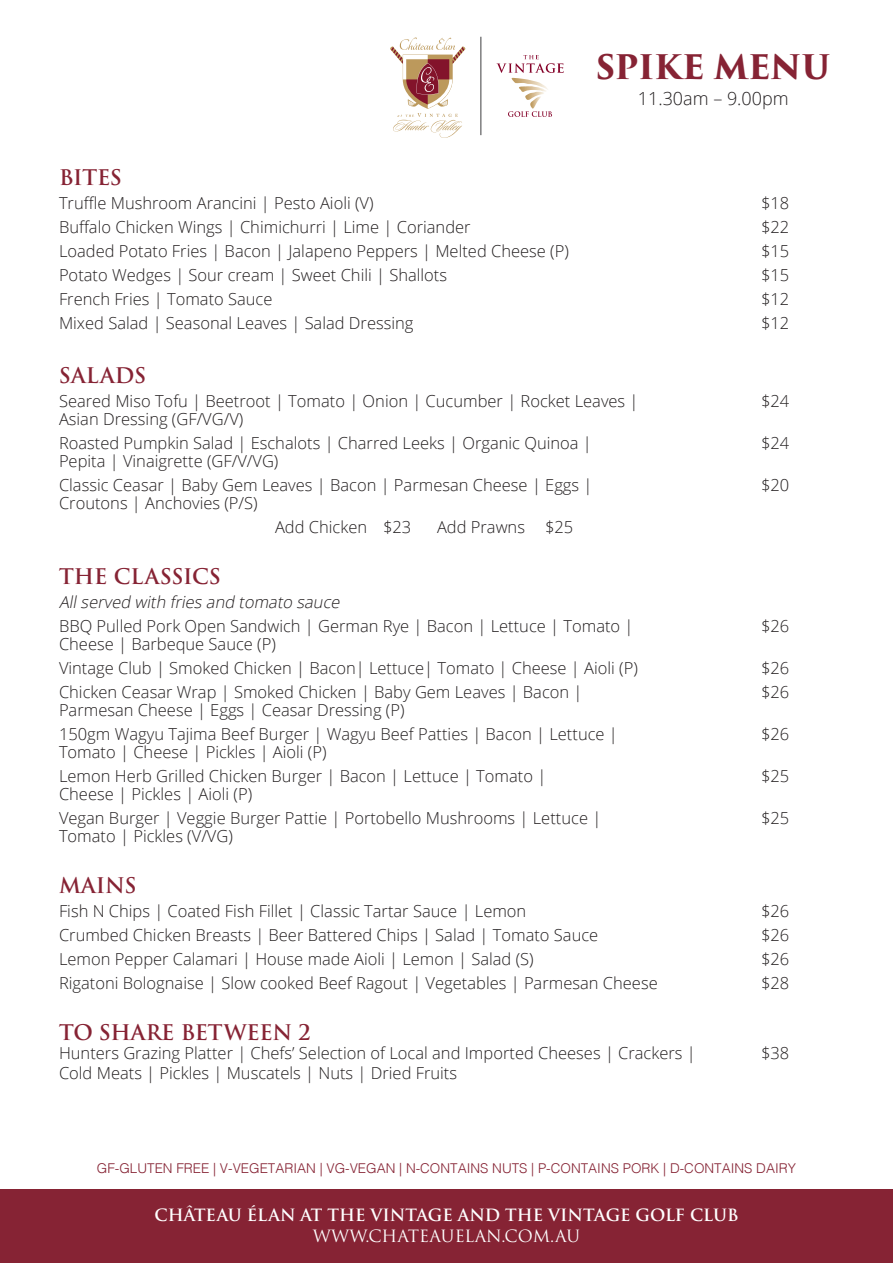
<style>
.page{position:relative;width:893px;height:1263px;background:#fff}
.page>*{position:absolute;margin:0;border:0;box-sizing:border-box;transform-origin:0 0}
.t1{font:700 33px "Trajan Pro 3";letter-spacing:-.01em;color:#862334}
.Original_Body{font:600 21px "Trajan Pro 3";color:#862334}
.t2{font:300 18px "Open Sans";color:#231f20}
.Original_Body-2{font:300 16.5px "Open Sans";color:#231f20}
.t3{font:600 16.5px "Trajan Pro 3";color:#fff}
.Original_Body-3{font:italic 300 16.5px "Open Sans";color:#231f20}
.t4{font:16.5px "Trajan Pro 3";color:#fff}
.Dish{font:300 13.5px "Helvetica";color:#862334}
</style>
<div class="page">
<svg style="left:390px;top:38px;width:75px;height:100px"></svg>
<svg style="left:496px;top:55px;width:68px;height:62px"></svg>
<hr style="left:481px;top:37px;width:1px;height:98px;background:#3e3e3f">
<div style="left:0;top:1189px;width:893px;height:74px;background:#862334"></div>
<p class="t1" style="left:596px;top:42px;width:236px">SPIKE MENU</p>
<p class="t2" style="left:638px;top:86px;width:152px">11.30am – 9.00pm</p>
<p class="Original_Body" style="left:59px;top:162px;width:64px">BITES</p>
<p class="Original_Body-2" style="left:59px;top:191px;width:316px">Truffle Mushroom Arancini | Pesto Aioli (V)</p>
<p class="Original_Body-2" style="left:761px;top:191px;width:30px">$18</p>
<p class="Original_Body-2" style="left:59px;top:215px;width:413px">Buffalo Chicken Wings | Chimichurri | Lime | Coriander</p>
<p class="Original_Body-2" style="left:761px;top:215px;width:30px">$22</p>
<p class="Original_Body-2" style="left:59px;top:239px;width:511px">Loaded Potato Fries | Bacon | Jalapeno Peppers | Melted Cheese (P)</p>
<p class="Original_Body-2" style="left:761px;top:239px;width:30px">$15</p>
<p class="Original_Body-2" style="left:59px;top:263px;width:390px">Potato Wedges | Sour cream | Sweet Chili | Shallots</p>
<p class="Original_Body-2" style="left:761px;top:263px;width:30px">$15</p>
<p class="Original_Body-2" style="left:59px;top:287px;width:215px">French Fries | Tomato Sauce</p>
<p class="Original_Body-2" style="left:761px;top:287px;width:30px">$12</p>
<p class="Original_Body-2" style="left:59px;top:311px;width:356px">Mixed Salad | Seasonal Leaves | Salad Dressing</p>
<p class="Original_Body-2" style="left:761px;top:311px;width:30px">$12</p>
<p class="Original_Body" style="left:59px;top:360px;width:89px">SALADS</p>
<p class="Original_Body-2" style="left:59px;top:389px;width:581px">Seared Miso Tofu | Beetroot | Tomato | Onion | Cucumber | Rocket Leaves |</p>
<p class="Original_Body-2" style="left:761px;top:389px;width:30px">$24</p>
<p class="Original_Body-2" style="left:59px;top:407px;width:186px">Asian Dressing (GF/VG/V)</p>
<p class="Original_Body-2" style="left:59px;top:431px;width:534px">Roasted Pumpkin Salad | Eschalots | Charred Leeks | Organic Quinoa |</p>
<p class="Original_Body-2" style="left:761px;top:431px;width:30px">$24</p>
<p class="Original_Body-2" style="left:59px;top:449px;width:221px">Pepita | Vinaigrette (GF/V/VG)</p>
<p class="Original_Body-2" style="left:59px;top:473px;width:535px">Classic Ceasar | Baby Gem Leaves | Bacon | Parmesan Cheese | Eggs |</p>
<p class="Original_Body-2" style="left:761px;top:473px;width:30px">$20</p>
<p class="Original_Body-2" style="left:59px;top:491px;width:200px">Croutons | Anchovies (P/S)</p>
<p class="Original_Body-2" style="left:275px;top:515px;width:138px">Add Chicken $23</p>
<p class="Original_Body-2" style="left:437px;top:515px;width:138px">Add Prawns $25</p>
<p class="Original_Body" style="left:59px;top:561px;width:163px">THE CLASSICS</p>
<p class="Original_Body-3" style="left:59px;top:590px;width:286px">Allserved with fries and tomato sauce</p>
<p class="Original_Body-2" style="left:59px;top:614px;width:576px">BBQ Pulled Pork Open Sandwich | German Rye | Bacon | Lettuce | Tomato |</p>
<p class="Original_Body-2" style="left:761px;top:614px;width:30px">$26</p>
<p class="Original_Body-2" style="left:59px;top:632px;width:218px">Cheese | Barbeque Sauce (P)</p>
<p class="Original_Body-2" style="left:59px;top:656px;width:580px">Vintage Club | Smoked Chicken | Bacon| Lettuce| Tomato | Cheese | Aioli (P)</p>
<p class="Original_Body-2" style="left:761px;top:656px;width:30px">$26</p>
<p class="Original_Body-2" style="left:59px;top:680px;width:525px">Chicken Ceasar Wrap | Smoked Chicken | Baby Gem Leaves | Bacon |</p>
<p class="Original_Body-2" style="left:761px;top:680px;width:30px">$26</p>
<p class="Original_Body-2" style="left:59px;top:698px;width:347px">Parmesan Cheese | Eggs | Ceasar Dressing (P)</p>
<p class="Original_Body-2" style="left:59px;top:722px;width:560px">150gm Wagyu Tajima Beef Burger | Wagyu Beef Patties | Bacon | Lettuce |</p>
<p class="Original_Body-2" style="left:761px;top:722px;width:30px">$26</p>
<p class="Original_Body-2" style="left:59px;top:740px;width:269px">Tomato | Cheese | Pickles | Aioli (P)</p>
<p class="Original_Body-2" style="left:59px;top:764px;width:489px">Lemon Herb Grilled Chicken Burger | Bacon | Lettuce | Tomato |</p>
<p class="Original_Body-2" style="left:761px;top:764px;width:30px">$25</p>
<p class="Original_Body-2" style="left:59px;top:782px;width:195px">Cheese | Pickles | Aioli (P)</p>
<p class="Original_Body-2" style="left:59px;top:806px;width:544px">Vegan Burger | Veggie Burger Pattie | Portobello Mushrooms | Lettuce |</p>
<p class="Original_Body-2" style="left:761px;top:806px;width:30px">$25</p>
<p class="Original_Body-2" style="left:59px;top:824px;width:175px">Tomato | Pickles (V/VG)</p>
<p class="Original_Body" style="left:59px;top:870px;width:79px">MAINS</p>
<p class="Original_Body-2" style="left:59px;top:899px;width:469px">Fish N Chips | Coated Fish Fillet | Classic Tartar Sauce | Lemon</p>
<p class="Original_Body-2" style="left:761px;top:899px;width:30px">$26</p>
<p class="Original_Body-2" style="left:59px;top:923px;width:541px">Crumbed Chicken Breasts | Beer Battered Chips | Salad | Tomato Sauce</p>
<p class="Original_Body-2" style="left:761px;top:923px;width:30px">$26</p>
<p class="Original_Body-2" style="left:59px;top:947px;width:476px">Lemon Pepper Calamari | House made Aioli | Lemon | Salad (S)</p>
<p class="Original_Body-2" style="left:761px;top:947px;width:30px">$26</p>
<p class="Original_Body-2" style="left:59px;top:971px;width:600px">Rigatoni Bolognaise | Slow cooked Beef Ragout | Vegetables | Parmesan Cheese</p>
<p class="Original_Body-2" style="left:761px;top:971px;width:30px">$28</p>
<p class="Original_Body" style="left:59px;top:1017px;width:253px">TO SHARE BETWEEN 2</p>
<p class="Original_Body-2" style="left:59px;top:1042px;width:638px">Hunters Grazing Platter | Chefs’ Selection of Local and Imported Cheeses | Crackers |</p>
<p class="Original_Body-2" style="left:761px;top:1042px;width:30px">$38</p>
<p class="Original_Body-2" style="left:59px;top:1061px;width:400px">Cold Meats | Pickles | Muscatels | Nuts | Dried Fruits</p>
<p class="Dish" style="left:97px;top:1157px;width:701px">GF-GLUTEN FREE | V-VEGETARIAN | VG-VEGAN | N-CONTAINS NUTS | P-CONTAINS PORK | D-CONTAINS DAIRY</p>
<p class="t3" style="left:154px;top:1203px;width:585px">CHÂTEAU ÉLAN AT THE VINTAGE AND THE VINTAGE GOLF CLUB</p>
<p class="t4" style="left:313px;top:1224px;width:269px">WWW.CHATEAUELAN.COM.AU</p>
</div>
